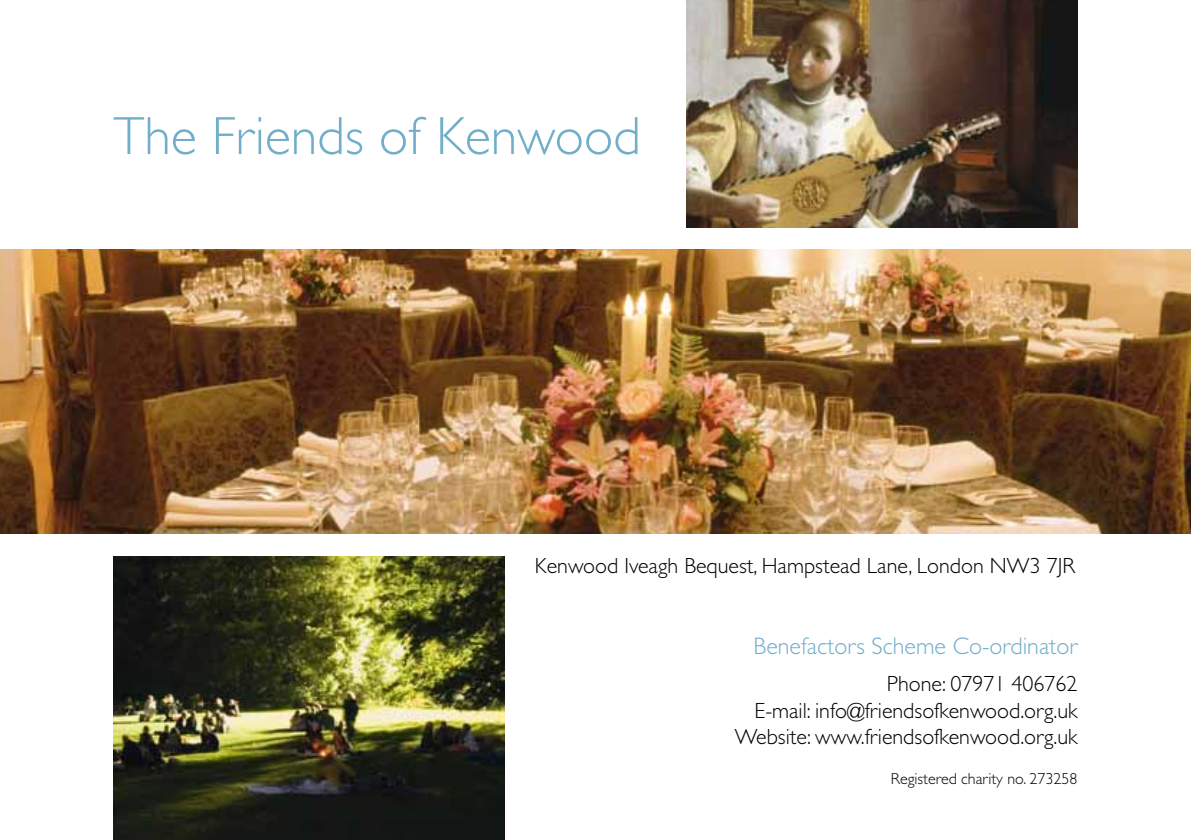
<style>
.page{position:relative;width:1191px;height:840px;background:#fff}
.page>*{position:absolute;margin:0;border:0;box-sizing:border-box;transform-origin:0 0}
.t1{font:300 54px "Gill Sans";color:#71aec9}
.t2{font:300 24px "Gill Sans";color:#71aec9}
.t3{font:300 22px/26.4px "Gill Sans";color:#000;text-align:right}
.t4{font:300 16px "Gill Sans";color:#000}
</style>
<div class="page">
<img style="left:0;top:249px;width:1191px;height:284px">
<img style="left:686px;top:0;width:391px;height:227px">
<img style="left:113px;top:556px;width:392px;height:283px">
<h1 class="t1" style="left:113px;top:105px;width:529px">The Friends of Kenwood</h1>
<p class="t3" style="left:535px;top:552px;width:541px">Kenwood Iveagh Bequest, Hampstead Lane, London NW3 7JR</p>
<p class="t2" style="left:753px;top:631px;width:325px">Benefactors Scheme Co-ordinator</p>
<p class="t3" style="left:735px;top:670px;width:344px">Phone: 07971 406762<br>E-mail: info@friendsofkenwood.org.uk<br>Website: www.friendsofkenwood.org.uk</p>
<p class="t4" style="left:891px;top:769px;width:188px">Registered charity no. 273258</p>
</div>
